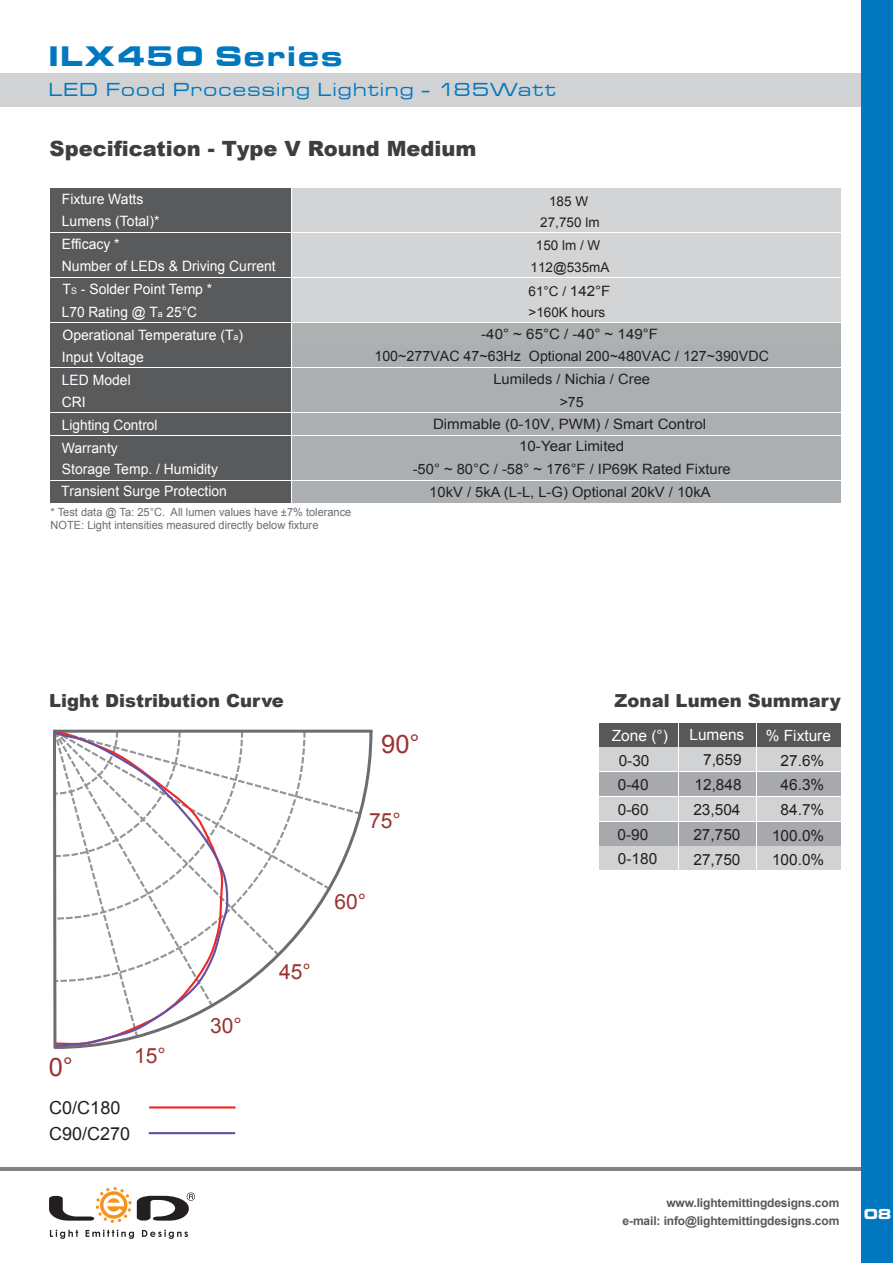
<style>
.page{position:relative;width:893px;height:1263px;background:#fff}
.page>*{position:absolute;margin:0;border:0;box-sizing:border-box;transform-origin:0 0}
.t1{font:29.25px "Microgramma D Bold Exte";letter-spacing:.1em;color:#0077be}
.t2{font:25.5px "Arial";color:#9a3231}
.t3{font:900 21px "Arial";color:#3e3e3f}
.t4{font:21px "Arial";color:#9a3231}
.t5{font:19.5px "Microgramma D Medi Exte";letter-spacing:.1em;color:#0077be}
.t6{font:900 18px "Arial";color:#3e3e3f}
.t7{font:18px/26px "Arial";color:#231f20}
.t8{font:15.45px/25px "Arial";color:#231f20}
.t9{font:15.45px "Arial";color:#fff}
.t10{font:15px "Microgramma D Bold Exte";color:#fff}
.t11{font:14.25px/21.6px "Arial";color:#fff}
.t12{font:14.25px "Arial";color:#231f20;scale:1.04 1}
.t13{font:14.25px "Arial";color:#231f20;scale:1.06 1}
.t14{font:14.25px/22.2px "Arial";color:#fff;scale:.96 1}
.t15{font:14.25px "Arial";color:#231f20}
.t16{font:13.5px/23.5px "Arial";color:#231f20;text-align:center}
.t17{font:700 12px/18px "Arial";letter-spacing:-.01em;color:#57585a;text-align:right}
.t18{font:11.25px/13.5px "Arial";color:#6c6d70}
.s1{font-size:9px}
.s2{font-size:14.25px}
</style>
<div class="page">
<div style="left:0;top:73px;width:893px;height:34px;background:#d1d2d4"></div>
<hr style="left:0;top:1168px;width:893px;height:3px;background:#808285">
<div style="left:862px;top:0;width:31px;height:1263px;background:#0077be"></div>
<svg style="left:49px;top:1187px;width:146px;height:36px"></svg>
<svg style="left:50px;top:1229px;width:28px;height:10px"></svg>
<svg style="left:86px;top:1229px;width:48px;height:10px"></svg>
<svg style="left:142px;top:1229px;width:46px;height:10px"></svg>
<hr style="left:149px;top:1132px;width:86px;height:2px;background:#6850a1">
<svg style="left:53px;top:729px;width:320px;height:320px"></svg>
<hr style="left:149px;top:1106px;width:87px;height:2px;background:#ee2a29">
<svg style="left:53px;top:730px;width:174px;height:318px"></svg>
<div style="left:51px;top:481px;width:240px;height:21px;background:#595a5c"></div>
<div style="left:51px;top:210px;width:240px;height:22px;background:#595a5c"></div>
<div style="left:51px;top:233px;width:240px;height:21px;background:#595a5c"></div>
<div style="left:51px;top:256px;width:240px;height:21px;background:#595a5c"></div>
<div style="left:51px;top:278px;width:240px;height:21px;background:#595a5c"></div>
<div style="left:51px;top:301px;width:240px;height:21px;background:#595a5c"></div>
<div style="left:51px;top:188px;width:240px;height:21px;background:#595a5c"></div>
<div style="left:51px;top:346px;width:240px;height:21px;background:#595a5c"></div>
<div style="left:51px;top:368px;width:240px;height:22px;background:#595a5c"></div>
<div style="left:51px;top:391px;width:240px;height:21px;background:#595a5c"></div>
<div style="left:51px;top:413px;width:240px;height:22px;background:#595a5c"></div>
<div style="left:51px;top:436px;width:240px;height:21px;background:#595a5c"></div>
<div style="left:51px;top:458px;width:240px;height:22px;background:#595a5c"></div>
<div style="left:292px;top:346px;width:548px;height:21px;background:#acafb1"></div>
<div style="left:51px;top:323px;width:240px;height:21px;background:#595a5c"></div>
<div style="left:292px;top:323px;width:548px;height:21px;background:#adb1b2"></div>
<div style="left:292px;top:368px;width:548px;height:22px;background:#acafb1"></div>
<div style="left:292px;top:391px;width:549px;height:21px;background:#acafb1"></div>
<div style="left:292px;top:413px;width:548px;height:22px;background:#acafb1"></div>
<div style="left:292px;top:436px;width:549px;height:21px;background:#acafb1"></div>
<div style="left:292px;top:458px;width:549px;height:22px;background:#acafb1"></div>
<div style="left:292px;top:481px;width:549px;height:21px;background:#acafb1"></div>
<div style="left:292px;top:188px;width:548px;height:21px;background:#d3d4d5"></div>
<div style="left:292px;top:210px;width:548px;height:22px;background:#d3d4d5"></div>
<div style="left:292px;top:233px;width:548px;height:21px;background:#d3d4d5"></div>
<div style="left:292px;top:256px;width:548px;height:21px;background:#d3d4d5"></div>
<div style="left:292px;top:278px;width:548px;height:21px;background:#d3d4d5"></div>
<div style="left:292px;top:301px;width:548px;height:21px;background:#d3d4d5"></div>
<div style="left:599px;top:723px;width:79px;height:23px;background:#57585a"></div>
<div style="left:599px;top:748px;width:79px;height:23px;background:#d1d2d4"></div>
<div style="left:599px;top:772px;width:79px;height:24px;background:#a8a9ad"></div>
<div style="left:599px;top:797px;width:79px;height:23px;background:#d1d2d4"></div>
<div style="left:599px;top:822px;width:79px;height:23px;background:#a8a9ad"></div>
<div style="left:599px;top:846px;width:79px;height:24px;background:#d1d2d4"></div>
<div style="left:757px;top:723px;width:83px;height:23px;background:#57585a"></div>
<div style="left:757px;top:748px;width:83px;height:23px;background:#d1d2d4"></div>
<div style="left:757px;top:772px;width:83px;height:24px;background:#a8a9ad"></div>
<div style="left:757px;top:797px;width:83px;height:23px;background:#d1d2d4"></div>
<div style="left:757px;top:822px;width:83px;height:23px;background:#a8a9ad"></div>
<div style="left:757px;top:846px;width:83px;height:24px;background:#d1d2d4"></div>
<div style="left:679px;top:723px;width:76px;height:23px;background:#57585a"></div>
<div style="left:679px;top:748px;width:76px;height:23px;background:#d1d2d4"></div>
<div style="left:679px;top:772px;width:76px;height:24px;background:#a8a9ad"></div>
<div style="left:679px;top:797px;width:76px;height:23px;background:#d1d2d4"></div>
<div style="left:679px;top:822px;width:76px;height:23px;background:#a8a9ad"></div>
<div style="left:679px;top:846px;width:76px;height:24px;background:#d1d2d4"></div>
<h1 class="t1" style="left:49px;top:36px;width:295px">ILX450 Series</h1>
<h3 class="t5" style="left:49px;top:77px;width:508px">LED Food Processing Lighting - 185Watt</h3>
<h3 class="t3" style="left:50px;top:133px;width:428px">Specification - Type V Round Medium</h3>
<p class="t11" style="left:62px;top:189px;width:99px">Fixture Watts<br>Lumens (Total)*</p>
<p class="t11" style="left:62px;top:233px;width:215px;line-height:22.4px">Efficacy *<br>Number of LEDs &amp; Driving Current</p>
<p class="t14" style="left:62px;top:301px;width:142px">L70 Rating @ T<span class="s1">a</span> 25°C</p>
<p class="t11" style="left:62px;top:347px;width:84px">Input Voltage</p>
<p class="t11" style="left:63px;top:278px;width:151px">T<span class="s1">S</span> - Solder Point Temp *</p>
<p class="t11" style="left:63px;top:324px;width:182px">Operational Temperature (T<span class="s1">a</span>)</p>
<p class="t16" style="left:549px;top:189px;width:41px">185 W</p>
<p class="t16" style="left:536px;top:210px;width:66px">27,750 lm<br>150 lm / W</p>
<p class="t16" style="left:529px;top:256px;width:83px;line-height:24px;text-align:left">112@535mA<br>61°C / <span class="s2">142°F</span></p>
<p class="t16" style="left:528px;top:301px;width:78px">&gt;160K hours</p>
<p class="t13" style="left:481px;top:325px;width:168px">-40° ~ 65°C / -40° ~ 149°F</p>
<p class="t15" style="left:374px;top:347px;width:396px">100~277VAC 47~63Hz Optional 200~480VAC / 127~390VDC</p>
<p class="t11" style="left:62px;top:369px;width:70px">LED Model</p>
<p class="t12" style="left:493px;top:370px;width:152px">Lumileds / Nichia / Cree</p>
<p class="t11" style="left:62px;top:392px;width:26px">CRI</p>
<p class="t15" style="left:560px;top:393px;width:26px">&gt;75</p>
<p class="t14" style="left:62px;top:414px;width:164px">Lighting Control<br>Warranty<br>Storage Temp. / Humidity</p>
<p class="t13" style="left:433px;top:415px;width:259px">Dimmable (0-10V, PWM) / Smart Control</p>
<p class="t13" style="left:519px;top:437px;width:101px">10-Year Limited</p>
<p class="t12" style="left:413px;top:460px;width:307px">-50° ~ 80°C / -58° ~ 176°F / IP69K Rated Fixture</p>
<p class="t11" style="left:61px;top:481px;width:167px">Transient Surge Protection</p>
<p class="t12" style="left:429px;top:483px;width:272px">10kV / 5kA (L-L, L-G) Optional 20kV / 10kA</p>
<p class="t18" style="left:51px;top:505px;width:302px">* Test data @ Ta: 25°C. All lumen values have ±7% tolerance<br>NOTE: Light intensities measured directly below fixture</p>
<p class="t6" style="left:49px;top:687px;width:236px">Light Distribution Curve</p>
<h2 class="t2" style="left:381px;top:728px;width:40px">90°</h2>
<h3 class="t4" style="left:369px;top:807px;width:33px">75°</h3>
<p class="t6" style="left:615px;top:687px;width:228px">Zonal Lumen Summary</p>
<p class="t9" style="left:612px;top:725px;width:58px">Zone (°)</p>
<p class="t8" style="left:618px;top:749px;width:33px;line-height:23.4px">0-30<br>0-40</p>
<p class="t8" style="left:618px;top:797px;width:32px">0-60</p>
<p class="t9" style="left:689px;top:725px;width:56px">Lumens</p>
<p class="t9" style="left:766px;top:725px;width:67px">% Fixture</p>
<p class="t8" style="left:772px;top:748px;width:54px;text-align:center">27.6%<br>46.3%<br>84.7%<br>100.0%</p>
<p class="t8" style="left:693px;top:748px;width:50px;line-height:24.6px;text-align:justify;text-indent:10px">7,659<br>12,848<br>23,504</p>
<p class="t8" style="left:618px;top:822px;width:32px">0-90</p>
<p class="t8" style="left:693px;top:822px;width:49px">27,750</p>
<p class="t8" style="left:618px;top:846px;width:41px">0-180</p>
<p class="t8" style="left:693px;top:847px;width:49px">27,750</p>
<p class="t8" style="left:772px;top:847px;width:54px">100.0%</p>
<h2 class="t2" style="left:49px;top:1050px;width:26px">0°</h2>
<h3 class="t4" style="left:134px;top:1041px;width:33px">15°</h3>
<p class="t7" style="left:49px;top:1095px;width:83px">C0/C180<br>C90/C270</p>
<h3 class="t4" style="left:210px;top:1012px;width:33px">30°</h3>
<h3 class="t4" style="left:279px;top:957px;width:33px">45°</h3>
<h3 class="t4" style="left:335px;top:888px;width:33px">60°</h3>
<p class="t17" style="left:623px;top:1194px;width:218px">www.lightemittingdesigns.com<br>e-mail: info@lightemittingdesigns.com</p>
<p class="t10" style="left:864px;top:1204px;width:29px">08</p>
</div>
